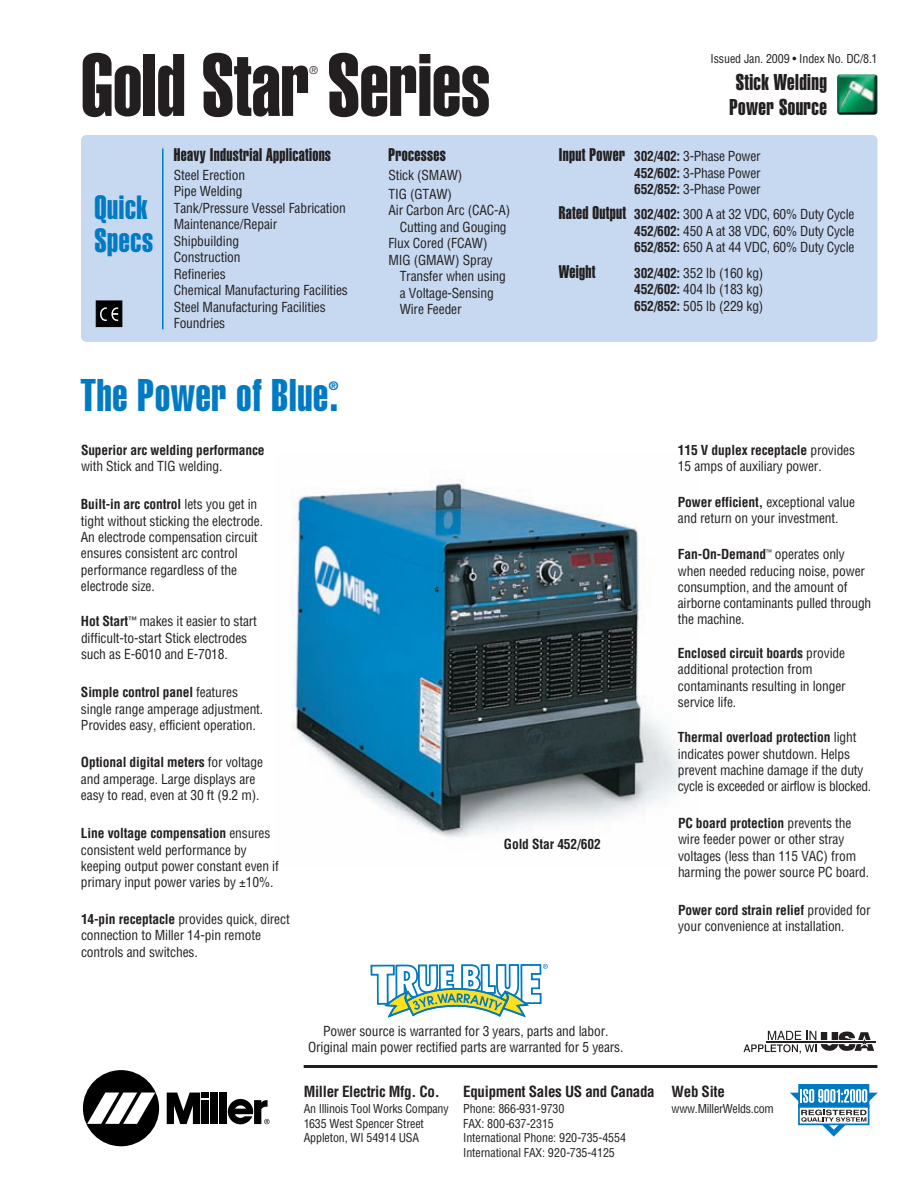
<style>
.page{position:relative;width:918px;height:1188px;background:#fff}
.page>*{position:absolute;margin:0;border:0;box-sizing:border-box;transform-origin:0 0}
.t1{font:87px "Helvetica Extra Compressed";color:#231f20}
.t2{font:45px "Helvetica Extra Compressed";letter-spacing:.02em;color:#007bc3}
.t3{font:33px/33px "Helvetica Extra Compressed";letter-spacing:.02em;color:#007bc3}
.t4{font:22.5px/24.3px "Helvetica Extra Compressed";letter-spacing:.02em;color:#231f20}
.t5{font:18px "Helvetica Extra Compressed";letter-spacing:.02em;color:#231f20}
.t6{font:700 condensed 15px "Helvetica";letter-spacing:-.02em;color:#231f20}
.t7{font:condensed 13.5px/16.2px "Helvetica";letter-spacing:-.01em;color:#231f20}
.t8{font:700 condensed 13.5px "Helvetica";letter-spacing:-.01em;color:#231f20}
.t9{font:condensed 12px/14.4px "Helvetica";letter-spacing:-.01em;color:#231f20}
.t10{font:12px "Helvetica Extra Compressed";color:#007bc3}
.t11{font:condensed 10.5px "Helvetica";color:#231f20}
.s1{font-family:"Helvetica Extra Compressed";font-stretch:normal;font-size:18px}
.s2{font-weight:700}
</style>
<div class="page">
<img style="left:291px;top:479px;width:393px;height:359px">
<div style="left:81px;top:135px;width:797px;height:207px;background:#c6d9f0;border-radius:5px"></div>
<hr style="left:162px;top:148px;width:2px;height:181px;background:#007bc3">
<svg style="left:370px;top:963px;width:178px;height:55px"></svg>
<img style="left:837px;top:74px;width:40px;height:41px">
<div style="left:83px;top:1070px;width:76px;height:76px;background:#000;border-radius:50%"></div>
<svg style="left:87px;top:1093px;width:68px;height:31px"></svg>
<div style="left:211px;top:1093px;width:7px;height:31px;background:#000"></div>
<div style="left:220px;top:1093px;width:7px;height:31px;background:#000"></div>
<svg style="left:167px;top:1093px;width:42px;height:31px"></svg>
<svg style="left:228px;top:1099px;width:42px;height:25px"></svg>
<hr style="left:304px;top:1065px;width:573px;height:3px;background:#231f20">
<div style="left:799px;top:1085px;width:70px;height:22px;background:#0079c2"></div>
<div style="left:798px;top:1084px;width:71px;height:24px;border:1px solid #0079c2"></div>
<svg style="left:790px;top:1089px;width:88px;height:48px"></svg>
<hr style="left:766px;top:1041px;width:110px;height:2px;background:#231f20">
<svg style="left:744px;top:1031px;width:130px;height:23px"></svg>
<div style="left:96px;top:301px;width:26px;height:26px;background:#000;border:1px solid #000"></div>
<svg style="left:100px;top:307px;width:18px;height:14px"></svg>
<h1 class="t1" style="left:81px;top:54px;width:411px">Gold Star Series</h1>
<p class="t11" style="left:310px;top:66px;width:10px">®</p>
<h3 class="t3" style="left:94px;top:193px;width:60px">Quick<br>Specs</h3>
<h3 class="t5" style="left:174px;top:148px;width:159px">Heavy Industrial Applications</h3>
<p class="t7" style="left:174px;top:168px;width:176px">Steel Erection<br>Pipe Welding<br>Tank/Pressure Vessel Fabrication<br>Maintenance/Repair<br>Shipbuilding<br>Construction<br>Refineries<br>Chemical Manufacturing Facilities<br>Steel Manufacturing Facilities<br>Foundries</p>
<h2 class="t2" style="left:81px;top:379px;width:259px">The Power of Blue.</h2>
<p class="t10" style="left:329px;top:382px;width:11px">®</p>
<p class="t8" style="left:81px;top:445px;width:185px">Superior arc welding performance</p>
<p class="t7" style="left:81px;top:459px;width:143px">with Stick and TIG welding.</p>
<h3 class="t5" style="left:388px;top:148px;width:59px">Processes</h3>
<p class="t7" style="left:388px;top:167px;width:75px;line-height:18.6px">Stick (SMAW)<br>TIG (GTAW)</p>
<p class="t7" style="left:388px;top:203px;width:124px">Air Carbon Arc (CAC-A)</p>
<p class="t7" style="left:400px;top:220px;width:109px">Cutting and Gouging</p>
<p class="t7" style="left:388px;top:236px;width:101px">Flux Cored (FCAW)</p>
<p class="t7" style="left:388px;top:253px;width:106px">MIG (GMAW) Spray</p>
<p class="t7" style="left:400px;top:269px;width:108px">Transfer when using</p>
<p class="t7" style="left:400px;top:286px;width:96px">a Voltage-Sensing</p>
<p class="t7" style="left:400px;top:302px;width:63px">Wire Feeder</p>
<p class="t9" style="left:711px;top:52px;width:168px">Issued Jan. 2009 • Index No. DC/8.1</p>
<h3 class="t4" style="left:730px;top:72px;width:99px">Stick Welding<br>Power Source</h3>
<p class="t7" style="left:634px;top:149px;width:128px;text-align:justify;text-indent:-76px"><span class="s1">Input Power</span> <span class="s2">302/402:</span> 3-Phase Power <span class="s2">452/602:</span> 3-Phase Power <span class="s2">652/852:</span> 3-Phase Power</p>
<p class="t7" style="left:634px;top:207px;width:222px;text-align:justify;text-indent:-76px"><span class="s1">Rated Output</span> <span class="s2">302/402:</span> 300 A at 32 VDC, 60% Duty Cycle <span class="s2">452/602:</span> 450 A at 38 VDC, 60% Duty Cycle <span class="s2">652/852:</span> 650 A at 44 VDC, 60% Duty Cycle</p>
<h3 class="t5" style="left:559px;top:265px;width:38px">Weight</h3>
<p class="t7" style="left:634px;top:266px;width:131px;text-align:justify"><span class="s2">302/402:</span> 352 lb (160 kg)<br><span class="s2">452/602:</span> 404 lb (183 kg)<br><span class="s2">652/852:</span> 505 lb (229 kg)</p>
<p class="t7" style="left:678px;top:443px;width:179px"><span class="s2">115 V duplex receptacle</span> provides<br>15 amps of auxiliary power.</p>
<p class="t7" style="left:81px;top:497px;width:184px"><span class="s2">Built-in arc control</span> lets you get in tight without sticking the electrode.<br>An electrode compensation circuit ensures consistent arc control performance regardless of the electrode size.</p>
<p class="t7" style="left:81px;top:615px;width:178px"><span class="s2">Hot Start</span><sup>™</sup> makes it easier to start difficult-to-start Stick electrodes such as E-6010 and E-7018.</p>
<p class="t7" style="left:81px;top:686px;width:184px"><span class="s2">Simple control panel</span> features single range amperage adjustment.<br>Provides easy, efficient operation.</p>
<p class="t7" style="left:81px;top:756px;width:184px"><span class="s2">Optional digital meters</span> for voltage and amperage. Large displays are easy to read, even at 30 ft (9.2 m).</p>
<p class="t7" style="left:81px;top:827px;width:199px"><span class="s2">Line voltage compensation</span> ensures consistent weld performance by keeping output power constant even if primary input power varies by ±10%.</p>
<p class="t8" style="left:504px;top:839px;width:98px">Gold Star 452/602</p>
<p class="t7" style="left:81px;top:912px;width:210px"><span class="s2">14-pin receptacle</span> provides quick, direct connection to Miller 14-pin remote controls and switches.</p>
<p class="t7" style="left:678px;top:495px;width:179px"><span class="s2">Power efficient,</span> exceptional value and return on your investment.</p>
<p class="t7" style="left:678px;top:548px;width:195px"><span class="s2">Fan-On-Demand</span><sup>™</sup> operates only when needed reducing noise, power consumption, and the amount of airborne contaminants pulled through the machine.</p>
<p class="t7" style="left:678px;top:646px;width:169px"><span class="s2">Enclosed circuit boards</span> provide additional protection from contaminants resulting in longer service life.</p>
<p class="t7" style="left:678px;top:730px;width:195px"><span class="s2">Thermal overload protection</span> light indicates power shutdown. Helps prevent machine damage if the duty cycle is exceeded or airflow is blocked.</p>
<p class="t7" style="left:678px;top:816px;width:193px"><span class="s2">PC board protection</span> prevents the wire feeder power or other stray voltages (less than 115 VAC) from harming the power source PC board.</p>
<p class="t7" style="left:678px;top:903px;width:194px"><span class="s2">Power cord strain relief</span> provided for your convenience at installation.</p>
<p class="t7" style="left:308px;top:1024px;width:317px;text-align:center">Power source is warranted for 3 years, parts and labor.<br>Original main power rectified parts are warranted for 5 years.</p>
<p class="t6" style="left:304px;top:1085px;width:137px">Miller Electric Mfg. Co.</p>
<p class="t9" style="left:304px;top:1103px;width:146px">An Illinois Tool Works Company<br>1635 West Spencer Street<br>Appleton, WI 54914 USA</p>
<p class="t6" style="left:463px;top:1085px;width:193px">Equipment Sales US and Canada</p>
<p class="t9" style="left:463px;top:1103px;width:164px">Phone: 866-931-9730<br>FAX: 800-637-2315<br>International Phone: 920-735-4554<br>International FAX: 920-735-4125</p>
<p class="t6" style="left:672px;top:1085px;width:55px">Web Site</p>
<p class="t9" style="left:672px;top:1103px;width:104px">www.MillerWelds.com</p>
</div>
